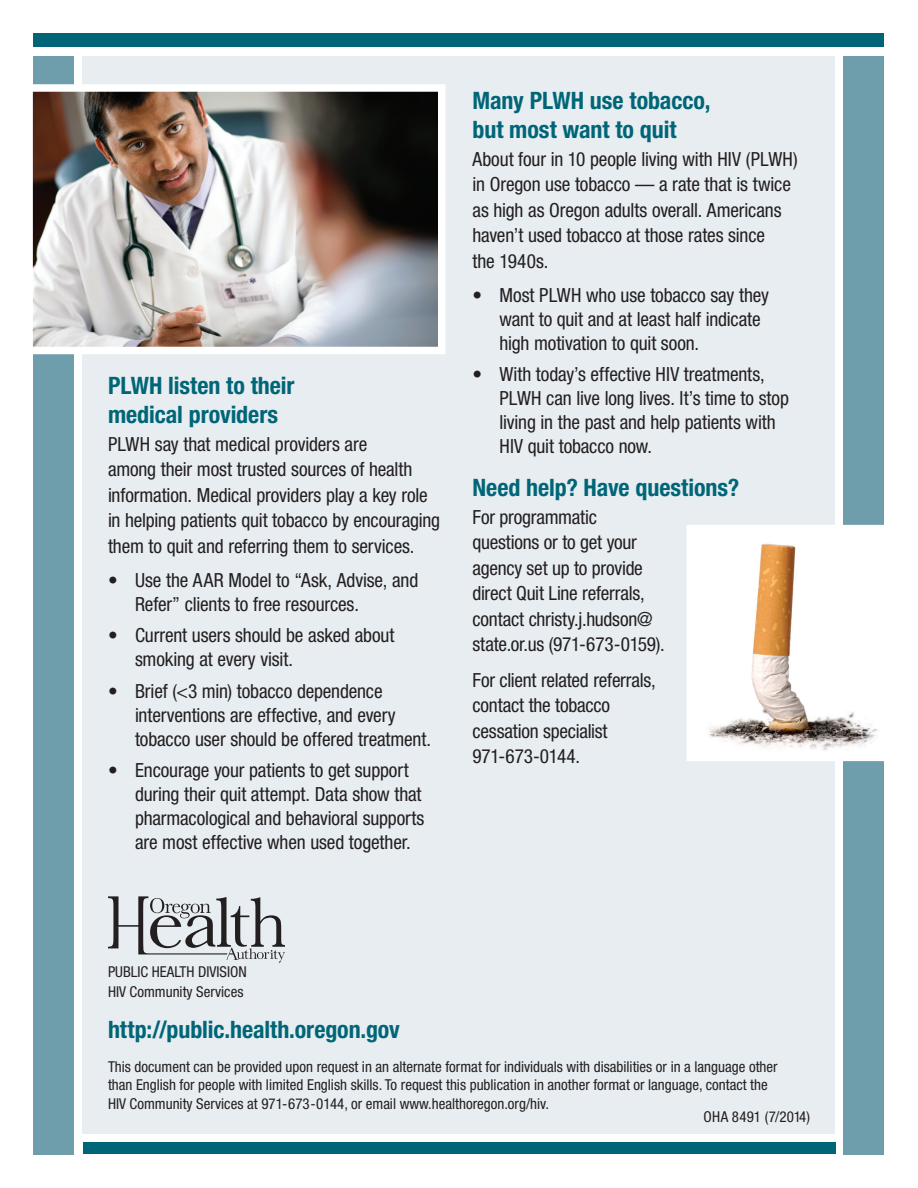
<style>
.page{position:relative;width:918px;height:1188px;background:#fff}
.page>*{position:absolute;margin:0;border:0;box-sizing:border-box;transform-origin:0 0}
.sub_title{font:700 condensed 24px/28.8px "Helvetica Neue LT Std";color:#067}
.body{font:condensed 19.5px/25.5px "Helvetica Neue LT Std";letter-spacing:-.005em;color:#231f20}
.t1{font:condensed 15px/18px "Helvetica Neue LT Std";color:#231f20}
</style>
<div class="page">
<div style="left:83px;top:56px;width:752px;height:1078px;background:#e7edf1"></div>
<div style="left:34px;top:56px;width:40px;height:1098px;background:#6e9eac"></div>
<div style="left:844px;top:56px;width:40px;height:1098px;background:#6e9eac"></div>
<div style="left:83px;top:1143px;width:752px;height:11px;background:#067"></div>
<div style="left:34px;top:34px;width:850px;height:13px;background:#067"></div>
<svg style="left:108px;top:896px;width:177px;height:67px"></svg>
<img style="left:696px;top:534px;width:188px;height:218px">
<div style="left:687px;top:525px;width:211px;height:236px;border:8px solid #fff"></div>
<img style="left:34px;top:93px;width:403px;height:252px">
<div style="left:25px;top:84px;width:421px;height:270px;border:8px solid #fff"></div>
<p class="sub_title" style="left:108px;top:371px;width:188px">PLWH listen to their medical providers</p>
<p class="body" style="left:108px;top:431px;width:334px">PLWH say that medical providers are<br>among their most trusted sources of health information. Medical providers play a key role in helping patients quit tobacco by encouraging them to quit and referring them to services.</p>
<p class="body" style="left:135px;top:568px;width:285px;line-height:24px;text-indent:-27px">• Use the AAR Model to “Ask, Advise, and<br>Refer” clients to free resources.</p>
<p class="body" style="left:135px;top:623px;width:261px;line-height:24px;text-indent:-27px">• Current users should be asked about smoking at every visit.</p>
<p class="body" style="left:135px;top:679px;width:298px;line-height:24px;text-indent:-27px">• Brief (&lt;3 min) tobacco dependence interventions are effective, and every tobacco user should be offered treatment.</p>
<p class="body" style="left:135px;top:758px;width:291px;line-height:24px;text-indent:-27px">• Encourage your patients to get support during their quit attempt. Data show that pharmacological and behavioral supports are most effective when used together.</p>
<p class="sub_title" style="left:472px;top:86px;width:240px">Many PLWH use tobacco, but most want to quit</p>
<p class="body" style="left:472px;top:146px;width:327px">About four in 10 people living with HIV (PLWH) in Oregon use tobacco — a rate that is twice as high as Oregon adults overall. Americans haven’t used tobacco at those rates since<br>the 1940s.</p>
<p class="body" style="left:500px;top:283px;width:271px;line-height:24px;text-indent:-27px">• Most PLWH who use tobacco say they want to quit and at least half indicate high motivation to quit soon.</p>
<p class="body" style="left:500px;top:362px;width:291px;line-height:24px;text-indent:-27px">• With today’s effective HIV treatments, PLWH can live long lives. It’s time to stop living in the past and help patients with HIV quit tobacco now.</p>
<p class="sub_title" style="left:472px;top:473px;width:268px">Need help? Have questions?</p>
<p class="body" style="left:472px;top:504px;width:194px">For programmatic questions or to get your agency set up to provide direct Quit Line referrals, contact christy.j.hudson@ state.or.us (971-673-0159).</p>
<p class="body" style="left:472px;top:667px;width:185px">For client related referrals, contact the tobacco cessation specialist<br>971-673-0144.</p>
<p class="t1" style="left:108px;top:963px;width:140px">PUBLIC HEALTH DIVISION</p>
<p class="t1" style="left:108px;top:982px;width:137px">HIV Community Services</p>
<p class="sub_title" style="left:108px;top:1015px;width:293px">http://public.health.oregon.gov</p>
<p class="t1" style="left:108px;top:1057px;width:671px">This document can be provided upon request in an alternate format for individuals with disabilities or in a language other than English for people with limited English skills. To request this publication in another format or language, contact the</p>
<p class="t1" style="left:108px;top:1095px;width:443px">HIV Community Services at 971-673-0144, or email www.healthoregon.org/hiv.</p>
<p class="t1" style="left:704px;top:1108px;width:108px">OHA 8491 (7/2014)</p>
</div>
